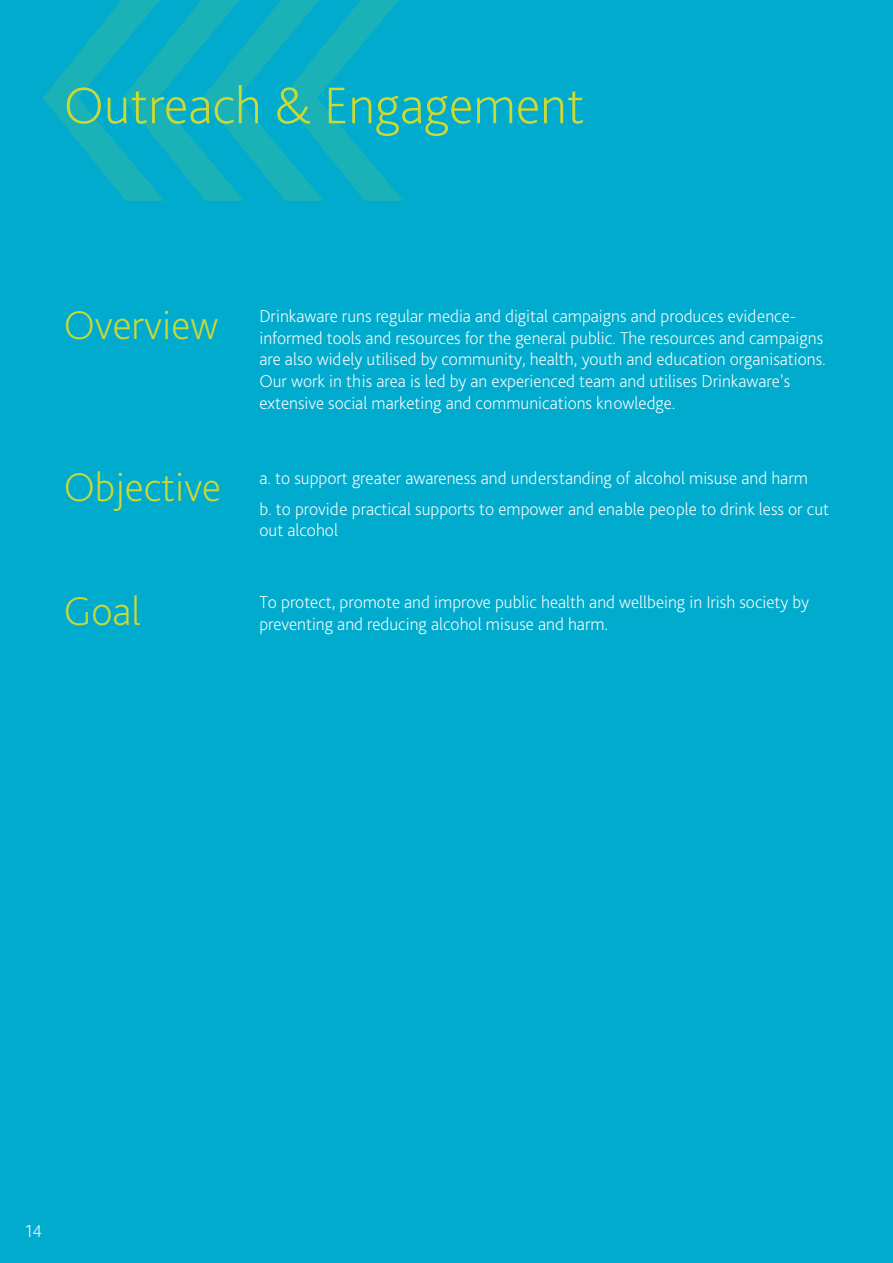
<style>
.page{position:relative;width:893px;height:1263px;background:#00abcd}
.page>*{position:absolute;margin:0;border:0;box-sizing:border-box;transform-origin:0 0}
.t1{font:200 54px "Bliss Pro";color:#c9d935}
.t2{font:200 42px "Bliss Pro";color:#c9d935}
.t3{font:200 18px/21.6px "Bliss Pro";color:#fff}
</style>
<div class="page">
<svg style="left:43px;top:0;width:360px;height:201px"></svg>
<p class="t1" style="left:64px;top:72px;width:522px">Outreach &amp; Engagement</p>
<p class="t2" style="left:64px;top:299px;width:156px">Overview</p>
<p class="t3" style="left:259px;top:305px;width:568px">Drinkaware runs regular media and digital campaigns and produces evidence&shy;informed tools and resources for the general public. The resources and campaigns are also widely utilised by community, health, youth and education organisations.<br>Our work in this area is led by an experienced team and utilises Drinkaware’s extensive social marketing and communications knowledge.</p>
<p class="t2" style="left:64px;top:461px;width:159px">Objective</p>
<p class="t3" style="left:259px;top:467px;width:550px">a. to support greater awareness and understanding of alcohol misuse and harm</p>
<p class="t3" style="left:259px;top:497px;width:571px">b. to provide practical supports to empower and enable people to drink less or cut out alcohol</p>
<p class="t2" style="left:64px;top:585px;width:78px">Goal</p>
<p class="t3" style="left:259px;top:591px;width:551px">To protect, promote and improve public health and wellbeing in Irish society by preventing and reducing alcohol misuse and harm.</p>
<p class="t3" style="left:26px;top:1220px;width:18px">14</p>
</div>
